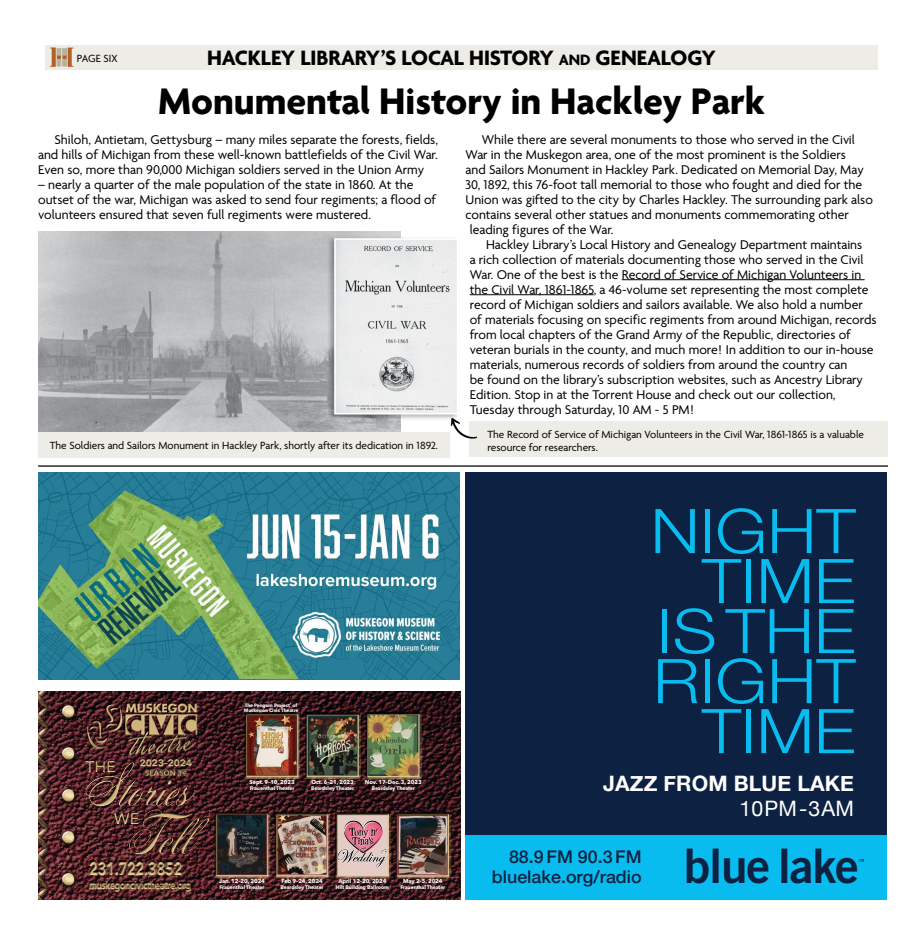
<style>
.page{position:relative;width:923px;height:945px;background:#fff}
.page>*{position:absolute;margin:0;border:0;box-sizing:border-box;transform-origin:0 0}
.t1{font:300 61.62px/50px "Helvetica Neue";color:#09bcef;text-align:right;scale:1.14 1}
.t2{font:53.88px/48.1px "Acroterion JF";color:#cfb57a;text-align:right}
.t3{font:47.62px "Trade Gothic LT Std Bd 2";letter-spacing:-.025em;color:#0d2242}
.t4{font:700 40px "Agenda One";color:#000}
.t5{font:700 22.5px "Agenda One";letter-spacing:-.005em;color:#000}
.t6{font:700 21.25px "Helvetica Neue";letter-spacing:.005em;color:#fff}
.t7{font:21.25px "Helvetica Neue";letter-spacing:.005em;color:#fff}
.t8{font:700 18.12px "Avenir Next World";letter-spacing:-.02em;color:#cfb57a;scale:.75 1}
.t9{font:500 17.5px "Helvetica Neue";color:#0d2242}
.t10{font:600 16.12px "Avenir Next World";color:#cfb57a}
.t11{font:13.75px/15px "Agenda One";color:#000;text-align:justify}
.t12{font:11.25px "Agenda One";color:#000}
.t13{font:700 11.12px "Avenir Next World";letter-spacing:-.02em;color:#cfb57a;scale:.75 1}
.t14{font:700 9.62px "Avenir Next World";letter-spacing:-.02em;color:#cfb57a}
.t15{font:700 7.5px "Avenir Next World";letter-spacing:-.02em;color:#cfb57a}
.t16{font:700 5.75px "Avenir Next World";letter-spacing:-.02em;color:#fff}
.t17{font:700 5.12px "Avenir Next World";letter-spacing:-.02em;color:#fff}
.t18{font:5px "Courier";color:#0d2242}
.t19{font:700 4.88px/5.1px "Avenir Next World";letter-spacing:-.02em;color:#fff}
.s1{font-size:16.25px}
</style>
<div class="page">
<hr style="left:621px;top:280px;width:243px;height:1px;background:#000">
<hr style="left:469px;top:295px;width:124px;height:1px;background:#000">
<div style="left:45px;top:45px;width:833px;height:24px;background:#edece6"></div>
<div style="left:469px;top:421px;width:419px;height:36px;background:#edece6"></div>
<img style="left:38px;top:472px;width:421px;height:207px">
<img style="left:38px;top:692px;width:422px;height:208px">
<svg style="left:87px;top:756px;width:110px;height:2px"></svg>
<div style="left:87px;top:703px;width:111px;height:53px;background:#cfb57a;opacity:.75"></div>
<div style="left:86px;top:702px;width:111px;height:53px;background:#000;opacity:.75"></div>
<div style="left:140px;top:758px;width:52px;height:17px;background:#000;opacity:.75"></div>
<div style="left:89px;top:861px;width:102px;height:32px;background:#cfb57a;opacity:.75"></div>
<div style="left:89px;top:860px;width:102px;height:31px;background:#000;opacity:.75"></div>
<div style="left:85px;top:762px;width:112px;height:46px;background:#cfb57a;opacity:.75"></div>
<div style="left:84px;top:761px;width:113px;height:45px;background:#000;opacity:.75"></div>
<div style="left:128px;top:810px;width:83px;height:46px;background:#cfb57a;opacity:.75"></div>
<div style="left:127px;top:808px;width:84px;height:45px;background:#000;opacity:.75"></div>
<div style="left:84px;top:760px;width:32px;height:13px;background:#cfb57a;opacity:.75"></div>
<div style="left:84px;top:759px;width:32px;height:13px;background:#000;opacity:.75"></div>
<div style="left:115px;top:812px;width:25px;height:14px;background:#cfb57a;opacity:.75"></div>
<div style="left:112px;top:811px;width:28px;height:14px;background:#000;opacity:.75"></div>
<div style="left:244px;top:712px;width:56px;height:66px;background:#000;opacity:.75"></div>
<div style="left:305px;top:713px;width:56px;height:66px;background:#cfb57a;opacity:.75"></div>
<div style="left:304px;top:713px;width:56px;height:65px;background:#000;opacity:.75"></div>
<div style="left:365px;top:712px;width:56px;height:66px;background:#000;opacity:.75"></div>
<div style="left:214px;top:811px;width:56px;height:66px;background:#000;opacity:.75"></div>
<div style="left:335px;top:813px;width:56px;height:66px;background:#cfb57a;opacity:.75"></div>
<div style="left:334px;top:812px;width:56px;height:66px;background:#000;opacity:.75"></div>
<div style="left:274px;top:812px;width:56px;height:66px;background:#000;opacity:.75"></div>
<div style="left:395px;top:813px;width:56px;height:66px;background:#cfb57a;opacity:.75"></div>
<div style="left:395px;top:812px;width:55px;height:66px;background:#000;opacity:.75"></div>
<hr style="left:38px;top:465px;width:850px;height:2px;background:#000">
<img style="left:38px;top:231px;width:362px;height:201px">
<div style="left:327px;top:236px;width:133px;height:185px;background:#000;opacity:.28"></div>
<img style="left:337px;top:241px;width:118px;height:171px">
<div style="left:334px;top:238px;width:124px;height:177px;border:2px solid #fff"></div>
<div style="left:38px;top:432px;width:411px;height:26px;background:#edece6"></div>
<svg style="left:50px;top:48px;width:23px;height:19px"></svg>
<div style="left:465px;top:810px;width:421px;height:90px;background:#09bcef"></div>
<div style="left:465px;top:472px;width:421px;height:363px;background:#0d2242"></div>
<svg style="left:450px;top:418px;width:27px;height:21px"></svg>
<p class="t12" style="left:77px;top:53px;width:42px">PAGE SIX</p>
<h3 class="t5" style="left:207px;top:45px;width:510px">HACKLEY LIBRARY’S LOCAL HISTORY <span class="s1">AND</span> GENEALOGY</h3>
<h3 class="t4" style="left:158px;top:79px;width:608px">Monumental History in Hackley Park</h3>
<p class="t11" style="left:38px;top:132px;width:401px;text-indent:16px">Shiloh, Antietam, Gettysburg – many miles separate the forests, fields, and hills of Michigan from these well-known battlefields of the Civil War.<br>Even so, more than 90,000 Michigan soldiers served in the Union Army</p>
<p class="t11" style="left:38px;top:177px;width:399px;text-align:left">– nearly a quarter of the male population of the state in 1860. At the outset of the war, Michigan was asked to send four regiments; a flood of volunteers ensured that seven full regiments were mustered.</p>
<p class="t11" style="left:482px;top:132px;width:374px">While there are several monuments to those who served in the Civil</p>
<p class="t11" style="left:465px;top:147px;width:382px">War in the Muskegon area, one of the most prominent is the Soldiers</p>
<p class="t11" style="left:465px;top:162px;width:400px">and Sailors Monument in Hackley Park. Dedicated on Memorial Day, May</p>
<p class="t11" style="left:465px;top:177px;width:398px">30, 1892, this 76-foot tall memorial to those who fought and died for the</p>
<p class="t11" style="left:465px;top:192px;width:409px">Union was gifted to the city by Charles Hackley. The surrounding park also</p>
<p class="t11" style="left:465px;top:207px;width:385px">contains several other statues and monuments commemorating other</p>
<p class="t11" style="left:469px;top:222px;width:145px">leading figures of the War.</p>
<p class="t11" style="left:486px;top:237px;width:378px">Hackley Library’s Local History and Genealogy Department maintains</p>
<p class="t11" style="left:469px;top:252px;width:395px">a rich collection of materials documenting those who served in the Civil</p>
<p class="t11" style="left:469px;top:267px;width:393px">War. One of the best is the Record of Service of Michigan Volunteers in</p>
<p class="t11" style="left:469px;top:282px;width:400px">the Civil War, 1861-1865, a 46-volume set representing the most complete</p>
<p class="t11" style="left:469px;top:297px;width:394px">record of Michigan soldiers and sailors available. We also hold a number</p>
<p class="t11" style="left:469px;top:312px;width:408px">of materials focusing on specific regiments from around Michigan, records</p>
<p class="t11" style="left:469px;top:327px;width:382px">from local chapters of the Grand Army of the Republic, directories of</p>
<p class="t11" style="left:469px;top:342px;width:405px">veteran burials in the county, and much more! In addition to our in-house</p>
<p class="t11" style="left:469px;top:357px;width:379px">materials, numerous records of soldiers from around the country can</p>
<p class="t11" style="left:469px;top:372px;width:395px">be found on the library’s subscription websites, such as Ancestry Library</p>
<p class="t11" style="left:469px;top:387px;width:367px">Edition. Stop in at the Torrent House and check out our collection,</p>
<p class="t11" style="left:469px;top:402px;width:226px">Tuesday through Saturday, 10 AM - 5 PM!</p>
<p class="t12" style="left:487px;top:429px;width:378px">The Record of Service of Michigan Volunteers in the Civil War, 1861-1865 is a valuable</p>
<p class="t12" style="left:50px;top:440px;width:389px">The Soldiers and Sailors Monument in Hackley Park, shortly after its dedication in 1892.</p>
<p class="t12" style="left:487px;top:441px;width:112px">resource for researchers.</p>
<p class="t14" style="left:139px;top:757px;width:54px">2023–2024</p>
<p class="t15" style="left:145px;top:769px;width:43px">SEASON 39</p>
<p class="t10" style="left:85px;top:757px;width:32px">THE</p>
<h2 class="t2" style="left:84px;top:764px;width:110px">Stories<br>Tell</h2>
<p class="t10" style="left:114px;top:809px;width:27px">WE</p>
<p class="t19" style="left:244px;top:703px;width:56px">The Penguin Project<sup>®</sup> of<br>Muskegon Civic Theatre</p>
<p class="t16" style="left:249px;top:779px;width:47px">Sept. 9–10, 2023</p>
<p class="t17" style="left:250px;top:785px;width:46px">Frauenthal Theater</p>
<p class="t16" style="left:311px;top:779px;width:44px">Oct. 6–21, 2023</p>
<p class="t17" style="left:311px;top:785px;width:45px">Beardsley Theater</p>
<p class="t16" style="left:365px;top:779px;width:58px">Nov. 17–Dec. 3, 2023</p>
<p class="t17" style="left:372px;top:785px;width:45px">Beardsley Theater</p>
<h3 class="t8" style="left:89px;top:858px;width:125px">231.722.3852</h3>
<p class="t13" style="left:89px;top:878px;width:137px">muskegoncivictheatre.org</p>
<p class="t16" style="left:219px;top:878px;width:47px">Jan. 12–20, 2024</p>
<p class="t17" style="left:219px;top:884px;width:46px">Frauenthal Theater</p>
<p class="t16" style="left:281px;top:878px;width:43px">Feb 9–24, 2024</p>
<p class="t17" style="left:280px;top:884px;width:45px">Beardsley Theater</p>
<p class="t16" style="left:338px;top:878px;width:50px">April 12–20, 2024</p>
<p class="t17" style="left:336px;top:884px;width:55px">Hilt Building Ballroom</p>
<p class="t16" style="left:403px;top:878px;width:41px">May 2–5, 2024</p>
<p class="t17" style="left:400px;top:884px;width:46px">Frauenthal Theater</p>
<h1 class="t1" style="left:650px;top:502px;width:181px">NIGHT<br>TIME<br>ISTHE<br>RIGHT<br>TIME</h1>
<h3 class="t6" style="left:603px;top:766px;width:252px">JAZZ FROM BLUE LAKE</h3>
<h3 class="t7" style="left:739px;top:793px;width:116px">10PM-3AM</h3>
<h3 class="t3" style="left:683px;top:837px;width:177px">blue lake</h3>
<p class="t9" style="left:509px;top:843px;width:134px">88.9 fm 90.3 fm</p>
<p class="t18" style="left:858px;top:856px;width:8px">TM</p>
<p class="t9" style="left:492px;top:863px;width:151px">bluelake.org/radio</p>
</div>
